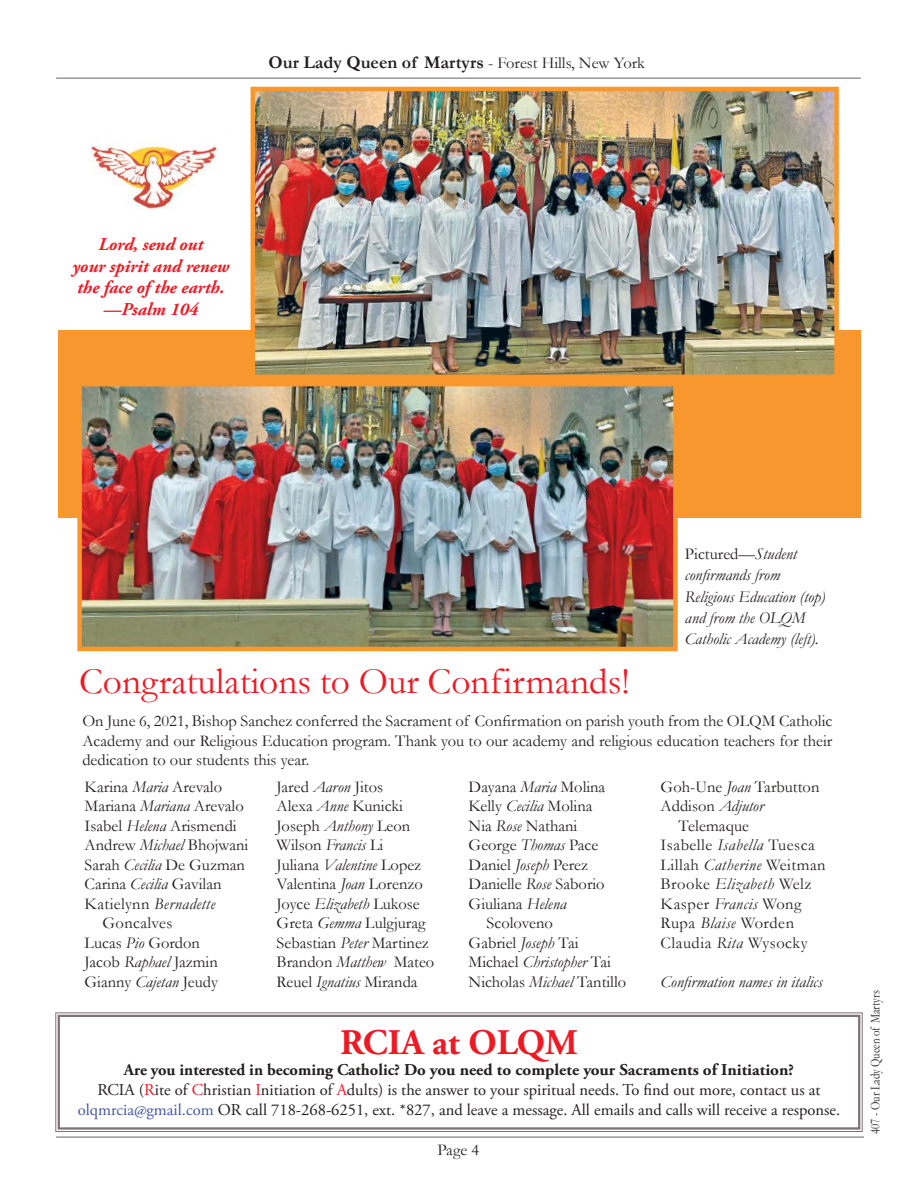
<style>
.page{position:relative;width:918px;height:1188px;background:#fff}
.page>*{position:absolute;margin:0;border:0;box-sizing:border-box;transform-origin:0 0}
.t1{font:37.5px "Garamond";color:#ef1923}
.t2{font:700 36px "Adobe Garamond Pro";color:#ef1923}
.t3{font:italic 700 18px/21.6px "Adobe Garamond Pro";color:#ef1923;text-align:center}
.t4{font:700 18px "Garamond";color:#241f1f}
.t5{font:16.5px/19.5px "Garamond";color:#241f1f;text-align:justify}
.t6{font:16.5px/19.8px "Adobe Garamond Pro";color:#241f1f;text-align:center}
.t7{font:italic 16.5px/21.3px "Garamond";color:#241f1f}
.t8{font:16.5px "Garamond";letter-spacing:.03em;color:#241f1f}
.t9{font:italic 16.5px "Garamond";letter-spacing:.02em;color:#241f1f}
.t10{font:16.5px "Garamond";letter-spacing:.02em;color:#241f1f}
.t11{font:13.5px "Garamond";color:#241f1f;scale:.8 1}
.s1{font-weight:400;font-size:16.5px}
.s2{font-style:normal}
.s3{font-style:italic}
.s4{font-weight:700}
.s5{color:#ef1923}
.s6{color:#4455a7}
</style>
<div class="page">
<div style="left:58px;top:330px;width:803px;height:188px;background:#f9972f"></div>
<img style="left:256px;top:92px;width:578px;height:282px">
<div style="left:251px;top:87px;width:588px;height:292px;border:4px solid #f9972f"></div>
<img style="left:82px;top:387px;width:591px;height:259px">
<div style="left:77px;top:382px;width:601px;height:269px;border:4px solid #f9972f"></div>
<img style="left:90px;top:142px;width:127px;height:67px">
<hr style="left:56px;top:1137px;width:808px;height:1px;background:#656365">
<hr style="left:56px;top:78px;width:805px;height:1px;background:#656365">
<svg style="left:55px;top:1012px;width:808px;height:120px"></svg>
<div style="left:58px;top:1015px;width:802px;height:115px;border:2px solid #7f7077"></div>
<p class="t4" style="left:269px;top:50px;width:378px">Our Lady Queen of Martyrs <span class="s1">- Forest Hills, New York</span></p>
<p class="t3" style="left:72px;top:234px;width:158px">Lord, send out<br>your spirit and renew the face of the earth. —Psalm 104</p>
<h1 class="t1" style="left:79px;top:656px;width:552px">Congratulations to Our Confirmands!</h1>
<p class="t7" style="left:685px;top:543px;width:142px"><span class="s2">Pictured—</span>Student confirmands from<br>Religious Education (top) and from the OLQM<br>Catholic Academy (left).</p>
<p class="t5" style="left:82px;top:711px;width:752px">On June 6, 2021, Bishop Sanchez conferred the Sacrament of Confirmation on parish youth from the OLQM Catholic Academy and our Religious Education program. Thank you to our academy and religious education teachers for their dedication to our students this year.</p>
<p class="t5" style="left:85px;top:776px;width:139px">Karina <span class="s3">Maria</span> Arevalo</p>
<p class="t5" style="left:85px;top:796px;width:161px">Mariana <span class="s3">Mariana</span> Arevalo</p>
<p class="t5" style="left:85px;top:815px;width:154px">Isabel <span class="s3">Helena</span> Arismendi</p>
<p class="t5" style="left:85px;top:835px;width:165px">Andrew <span class="s3">Michael</span> Bhojwani</p>
<p class="t5" style="left:85px;top:854px;width:162px">Sarah <span class="s3">Cecilia</span> De Guzman</p>
<p class="t5" style="left:85px;top:874px;width:138px">Carina <span class="s3">Cecilia</span> Gavilan</p>
<p class="t9" style="left:85px;top:892px;width:132px"><span class="s2">Katielynn</span> Bernadette</p>
<p class="t10" style="left:103px;top:912px;width:71px">Goncalves</p>
<p class="t5" style="left:85px;top:932px;width:117px">Lucas <span class="s3">Pio</span> Gordon</p>
<p class="t5" style="left:85px;top:952px;width:135px">Jacob <span class="s3">Raphael</span> Jazmin</p>
<p class="t5" style="left:85px;top:971px;width:135px">Gianny <span class="s3">Cajetan</span> Jeudy</p>
<p class="t5" style="left:661px;top:776px;width:160px">Goh-Une <span class="s3">Joan</span> Tarbutton</p>
<p class="t5" style="left:661px;top:796px;width:105px">Addison <span class="s3">Adjutor</span></p>
<p class="t5" style="left:679px;top:815px;width:72px">Telemaque</p>
<p class="t8" style="left:661px;top:834px;width:156px">Isabelle <span class="s3">Isabella</span> Tuesca</p>
<p class="t8" style="left:661px;top:853px;width:166px">Lillah <span class="s3">Catherine</span> Weitman</p>
<p class="t8" style="left:661px;top:873px;width:152px">Brooke <span class="s3">Elizabeth</span> Welz</p>
<p class="t8" style="left:661px;top:892px;width:142px">Kasper <span class="s3">Francis</span> Wong</p>
<p class="t8" style="left:661px;top:912px;width:135px">Rupa <span class="s3">Blaise</span> Worden</p>
<p class="t8" style="left:661px;top:931px;width:149px">Claudia <span class="s3">Rita</span> Wysocky</p>
<p class="t7" style="left:661px;top:970px;width:163px">Confirmation names in italics</p>
<p class="t5" style="left:277px;top:776px;width:159px;text-align:left">Jared <span class="s3">Aaron</span> Jitos<br>Alexa <span class="s3">Anne</span> Kunicki<br>Joseph <span class="s3">Anthony</span> Leon<br>Wilson <span class="s3">Francis</span> Li<br>Juliana <span class="s3">Valentine</span> Lopez<br>Valentina <span class="s3">Joan</span> Lorenzo<br>Joyce <span class="s3">Elizabeth</span> Lukose<br>Greta <span class="s3">Gemma</span> Lulgjurag<br>Sebastian <span class="s3">Peter</span> Martinez<br>Brandon <span class="s3">Matthew</span> Mateo<br>Reuel <span class="s3">Ignatius</span> Miranda</p>
<p class="t5" style="left:469px;top:776px;width:138px">Dayana <span class="s3">Maria</span> Molina</p>
<p class="t5" style="left:469px;top:796px;width:125px">Kelly <span class="s3">Cecilia</span> Molina</p>
<p class="t5" style="left:469px;top:815px;width:110px">Nia <span class="s3">Rose</span> Nathani</p>
<p class="t5" style="left:469px;top:835px;width:131px">George <span class="s3">Thomas</span> Pace</p>
<p class="t5" style="left:469px;top:854px;width:121px">Daniel <span class="s3">Joseph</span> Perez</p>
<p class="t5" style="left:469px;top:874px;width:138px">Danielle <span class="s3">Rose</span> Saborio</p>
<p class="t5" style="left:469px;top:893px;width:99px">Giuliana <span class="s3">Helena</span></p>
<p class="t5" style="left:487px;top:913px;width:68px">Scoloveno</p>
<p class="t5" style="left:469px;top:932px;width:111px">Gabriel <span class="s3">Joseph</span> Tai</p>
<p class="t7" style="left:469px;top:951px;width:144px"><span class="s2">Michael</span> Christopher <span class="s2">Tai</span></p>
<p class="t5" style="left:469px;top:971px;width:159px">Nicholas <span class="s3">Michael</span> Tantillo</p>
<h2 class="t2" style="left:340px;top:1022px;width:239px">RCIA at OLQM</h2>
<p class="t6" style="left:78px;top:1061px;width:764px"><span class="s4">Are you interested in becoming Catholic? Do you need to complete your Sacraments of Initiation?<br></span>RCIA (<span class="s5">R</span>ite of <span class="s5">C</span>hristian <span class="s5">I</span>nitiation of <span class="s5">A</span>dults) is the answer to your spiritual needs. To find out more, contact us at <span class="s6">olqmrcia@gmail.com</span> OR call 718-268-6251, ext. *827, and leave a message. All emails and calls will receive a response.</p>
<p class="t5" style="left:438px;top:1139px;width:43px">Page 4</p>
<p class="t11" style="left:866px;top:1134px;width:181px;rotate:-90deg">407 - Our Lady Queen of Martyrs</p>
</div>
